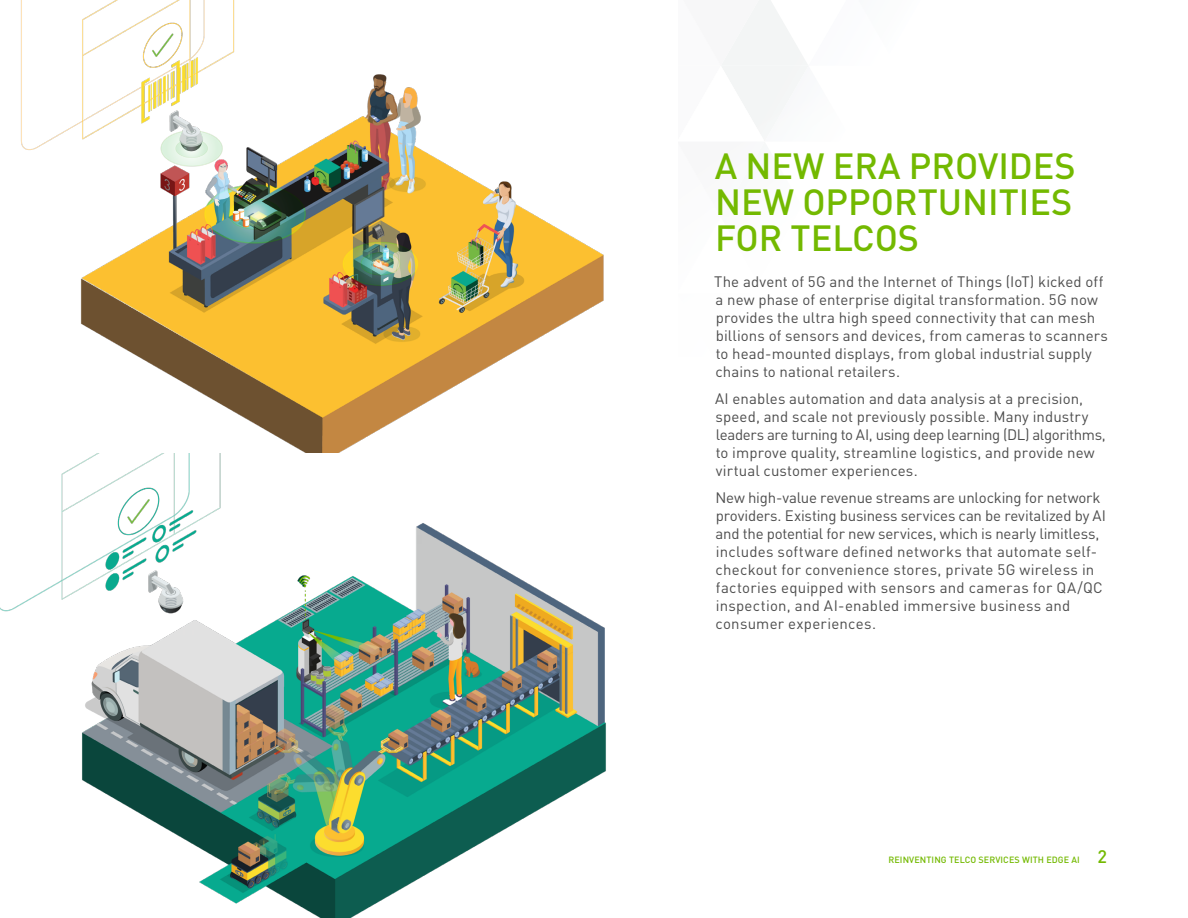
<style>
.page{position:relative;width:1188px;height:918px;background:#fff}
.page>*{position:absolute;margin:0;border:0;box-sizing:border-box;transform-origin:0 0}
.t1{font:500 36px/36px "DIN Pro";color:#73b900;text-align:justify}
.t2{font:15px/18px "DIN Pro";letter-spacing:.005em;color:#4d4d4d}
.t3{font:500 9px "DIN Pro";letter-spacing:.01em;color:#73b900}
.s1{font-size:18px}
</style>
<div class="page">
<svg style="left:722px;top:0;width:86px;height:128px"></svg>
<img style="left:21px;top:0;width:583px;height:453px">
<img style="left:0;top:453px;width:606px;height:465px">
<h1 class="t1" style="left:715px;top:147px;width:363px">A NEW ERA PROVIDES NEW OPPORTUNITIES FOR TELCOS</h1>
<p class="t2" style="left:714px;top:272px;width:395px">The advent of 5G and the Internet of Things (IoT) kicked off a new phase of enterprise digital transformation. 5G now provides the ultra high speed connectivity that can mesh billions of sensors and devices, from cameras to scanners to head-mounted displays, from global industrial supply chains to national retailers.</p>
<p class="t2" style="left:715px;top:389px;width:392px">AI enables automation and data analysis at a precision, speed, and scale not previously possible. Many industry leaders are turning to AI, using deep learning (DL) algorithms, to improve quality, streamline logistics, and provide new virtual customer experiences.</p>
<p class="t2" style="left:716px;top:488px;width:392px">New high-value revenue streams are unlocking for network providers. Existing business services can be revitalized by AI and the potential for new services, which is nearly limitless, includes software defined networks that automate self&shy;checkout for convenience stores, private 5G wireless in factories equipped with sensors and cameras for QA/QC inspection, and AI-enabled immersive business and consumer experiences.</p>
<p class="t3" style="left:888px;top:853px;width:220px">REINVENTING TELCO SERVICES WITH EDGE AI <span class="s1">2</span></p>
</div>
